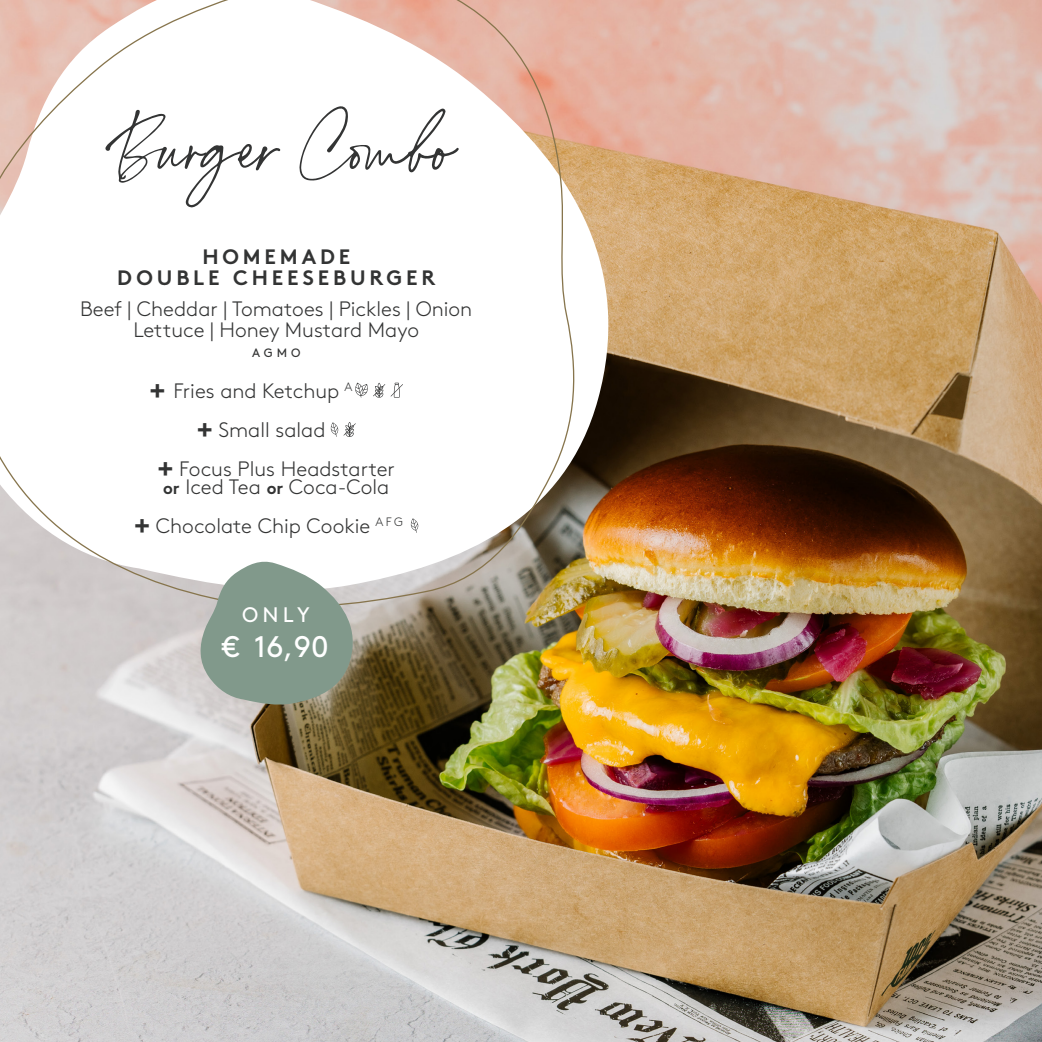
<style>
.page{position:relative;width:1042px;height:1042px;background:#fff}
.page>*{position:absolute;margin:0;border:0;box-sizing:border-box;transform-origin:0 0}
.t1{font:75.42px "Annette Bradford";color:#333434}
.t2{font:29.75px "Brown";color:#fff}
.t3{font:21px "Brown";color:#fff}
.t4{font:300 20.82px/21px "Brown";color:#333434;text-align:center}
.t5{font:700 20.82px/21px "Brown";letter-spacing:.185em;color:#333434;text-align:center}
.t6{font:12.08px "Brown";color:#333434}
.s1{font-weight:700;font-size:29.22px}
.s2{font-weight:700;font-size:16.62px}
</style>
<div class="page">
<img style="left:0;top:0;width:1042px;height:1042px">
<img style="left:579px;top:0;width:54px;height:597px">
<svg style="left:0;top:0;width:579px;height:615px"></svg>
<svg style="left:354px;top:383px;width:49px;height:14px"></svg>
<svg style="left:330px;top:422px;width:26px;height:15px"></svg>
<svg style="left:410px;top:518px;width:9px;height:15px"></svg>
<svg style="left:198px;top:559px;width:160px;height:147px;background:#99a99d"></svg>
<p class="t1" style="left:105px;top:105px;width:353px">Burger Combo</p>
<p class="t5" style="left:117px;top:244px;width:320px">HOMEMADE<br>DOUBLE CHEESEBURGER</p>
<p class="t4" style="left:80px;top:297px;width:393px">Beef | Cheddar | Tomatoes | Pickles | Onion<br>Lettuce | Honey Mustard Mayo</p>
<p class="t6" style="left:252px;top:343px;width:50px">AGMO</p>
<p class="t4" style="left:149px;top:378px;width:204px"><span class="s1">+</span> Fries and Ketchup <sup>A</sup></p>
<p class="t4" style="left:197px;top:418px;width:130px"><span class="s1">+</span> Small salad</p>
<p class="t4" style="left:158px;top:459px;width:239px;line-height:17.5px;text-align:left"><span class="s1">+</span> Focus Plus Headstarter <span class="s2">or</span> Iced Tea <span class="s2">or</span> Coca-Cola</p>
<p class="t4" style="left:134px;top:514px;width:270px"><span class="s1">+</span> Chocolate Chip Cookie <sup>A</sup> <sup>F</sup> <sup>G</sup></p>
<p class="t3" style="left:242px;top:598px;width:69px">ONLY</p>
<p class="t2" style="left:222px;top:624px;width:108px">€ 16,90</p>
</div>
